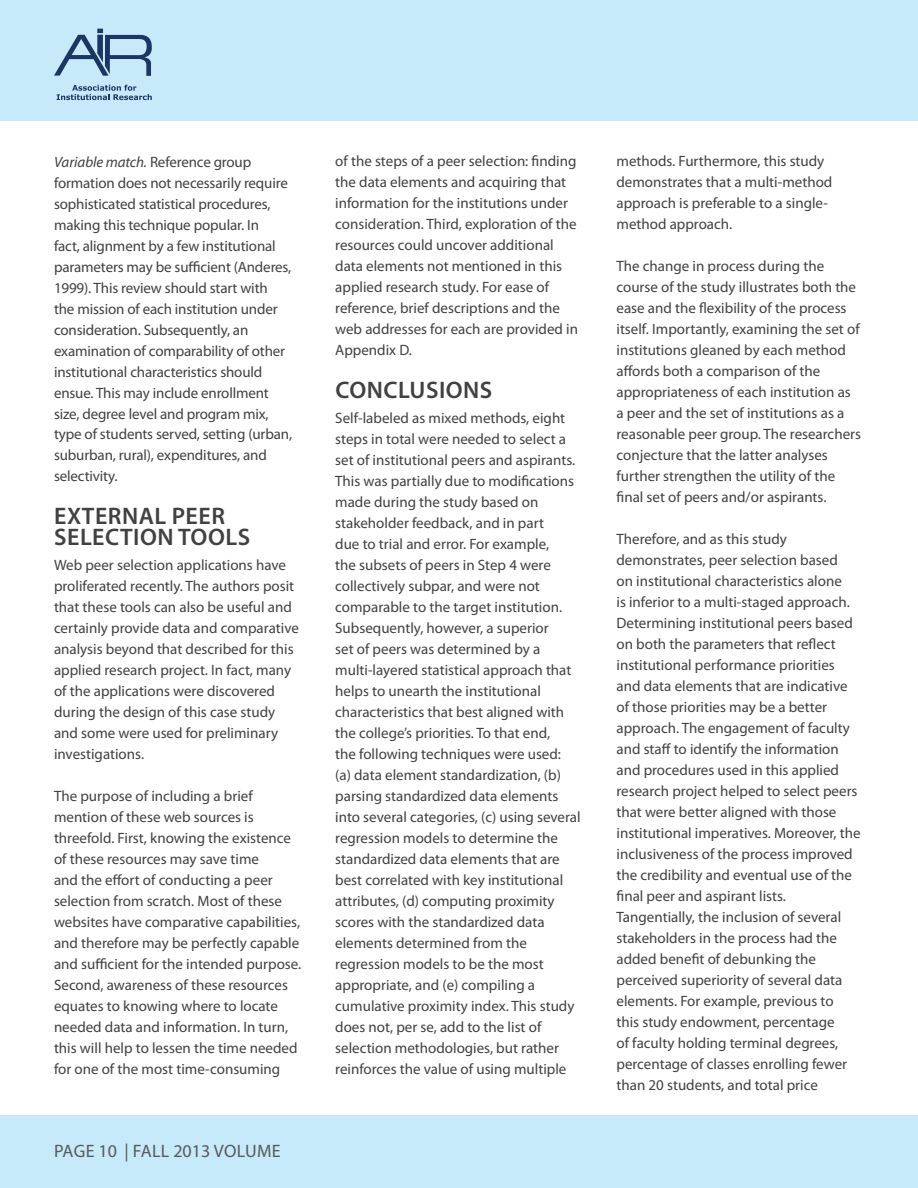
<style>
.page{position:relative;width:918px;height:1188px;background:#fff}
.page>*{position:absolute;margin:0;border:0;box-sizing:border-box;transform-origin:0 0}
.t1{font:600 24px "Myriad Pro";letter-spacing:.02em;color:#414142}
.t2{font:18px "Myriad Pro";color:#58595b}
.t3{font:15px/21px "Myriad Pro";color:#414142}
.s1{font-style:italic}
</style>
<div class="page">
<div style="left:0;top:0;width:918px;height:120px;background:#c7eafb"></div>
<div style="left:0;top:1115px;width:918px;height:73px;background:#c7eafb"></div>
<svg style="left:54px;top:29px;width:98px;height:47px"></svg>
<svg style="left:57px;top:85px;width:95px;height:15px"></svg>
<p class="t3" style="left:54px;top:151px;width:240px"><span class="s1">Variable match.</span> Reference group formation does not necessarily require sophisticated statistical procedures, making this technique popular. In<br>fact, alignment by a few institutional parameters may be sufficient (Anderes, 1999). This review should start with<br>the mission of each institution under consideration. Subsequently, an examination of comparability of other institutional characteristics should ensue. This may include enrollment size, degree level and program mix, type of students served, setting (urban, suburban, rural), expenditures, and selectivity.</p>
<h1 class="t1" style="left:54px;top:500px;width:43px">EXTERNAL</h1>
<h1 class="t1" style="left:172px;top:500px;width:28px">PEER</h1>
<h1 class="t1" style="left:54px;top:521px;width:27px">SELECTION</h1>
<h1 class="t1" style="left:178px;top:521px;width:28px">TOOLS</h1>
<p class="t3" style="left:54px;top:554px;width:246px">Web peer selection applications have proliferated recently. The authors posit that these tools can also be useful and certainly provide data and comparative analysis beyond that described for this applied research project. In fact, many of the applications were discovered during the design of this case study and some were used for preliminary investigations.</p>
<p class="t3" style="left:54px;top:785px;width:249px">The purpose of including a brief mention of these web sources is threefold. First, knowing the existence of these resources may save time<br>and the effort of conducting a peer selection from scratch. Most of these websites have comparative capabilities, and therefore may be perfectly capable and sufficient for the intended purpose.<br>Second, awareness of these resources equates to knowing where to locate needed data and information. In turn, this will help to lessen the time needed for one of the most time-consuming</p>
<p class="t2" style="left:54px;top:1139px;width:20px">Page</p>
<p class="t2" style="left:99px;top:1139px;width:53px">10 | Fall</p>
<p class="t2" style="left:173px;top:1139px;width:63px">2013 volume</p>
<p class="t3" style="left:335px;top:151px;width:244px">of the steps of a peer selection: finding the data elements and acquiring that information for the institutions under consideration. Third, exploration of the resources could uncover additional data elements not mentioned in this applied research study. For ease of reference, brief descriptions and the web addresses for each are provided in Appendix D.</p>
<h1 class="t1" style="left:335px;top:374px;width:30px">CONCLUSIONS</h1>
<p class="t3" style="left:335px;top:407px;width:247px">Self-labeled as mixed methods, eight steps in total were needed to select a set of institutional peers and aspirants.<br>This was partially due to modifications made during the study based on stakeholder feedback, and in part<br>due to trial and error. For example,<br>the subsets of peers in Step 4 were collectively subpar, and were not comparable to the target institution.<br>Subsequently, however, a superior<br>set of peers was determined by a multi-layered statistical approach that helps to unearth the institutional characteristics that best aligned with the college’s priorities. To that end,<br>the following techniques were used:<br>(a) data element standardization, (b) parsing standardized data elements into several categories, (c) using several regression models to determine the standardized data elements that are best correlated with key institutional attributes, (d) computing proximity scores with the standardized data elements determined from the regression models to be the most appropriate, and (e) compiling a cumulative proximity index. This study does not, per se, add to the list of selection methodologies, but rather reinforces the value of using multiple</p>
<p class="t3" style="left:616px;top:151px;width:217px">methods. Furthermore, this study demonstrates that a multi-method approach is preferable to a single&shy;method approach.</p>
<p class="t3" style="left:616px;top:256px;width:246px">The change in process during the course of the study illustrates both the ease and the flexibility of the process itself. Importantly, examining the set of institutions gleaned by each method affords both a comparison of the appropriateness of each institution as a peer and the set of institutions as a reasonable peer group. The researchers conjecture that the latter analyses further strengthen the utility of the final set of peers and/or aspirants.</p>
<p class="t3" style="left:616px;top:529px;width:246px">Therefore, and as this study demonstrates, peer selection based<br>on institutional characteristics alone<br>is inferior to a multi-staged approach.<br>Determining institutional peers based on both the parameters that reflect institutional performance priorities and data elements that are indicative of those priorities may be a better approach. The engagement of faculty and staff to identify the information and procedures used in this applied research project helped to select peers that were better aligned with those institutional imperatives. Moreover, the inclusiveness of the process improved the credibility and eventual use of the final peer and aspirant lists.<br>Tangentially, the inclusion of several stakeholders in the process had the added benefit of debunking the perceived superiority of several data elements. For example, previous to<br>this study endowment, percentage<br>of faculty holding terminal degrees, percentage of classes enrolling fewer than 20 students, and total price</p>
</div>
